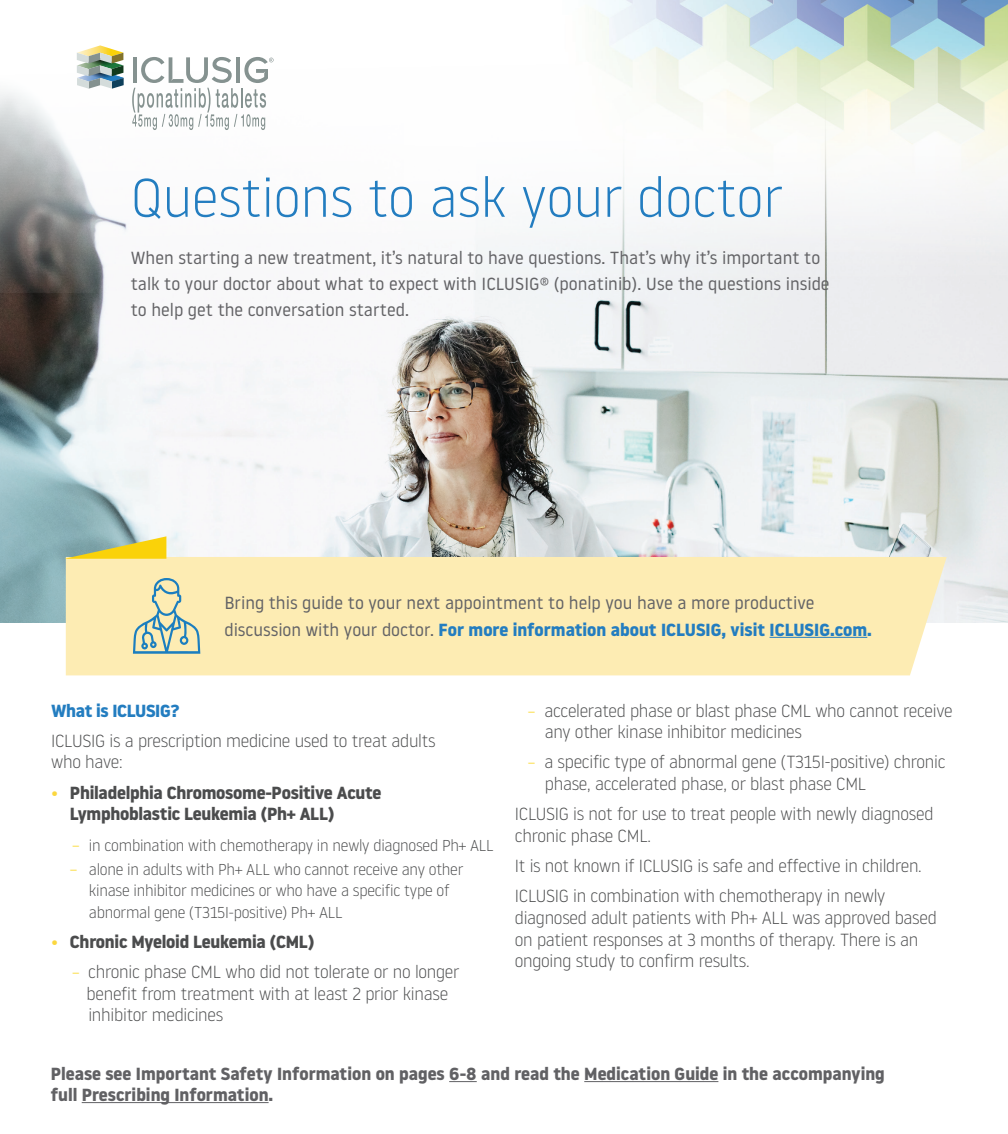
<style>
.page{position:relative;width:1008px;height:1134px;background:#fff}
.page>*{position:absolute;margin:0;border:0;box-sizing:border-box;transform-origin:0 0}
.t1{font:300 54.25px "Noway";color:#237dc0}
.Estilo_de_parágrafo_1{font:300 17.5px/21.5px "Noway";letter-spacing:-.015em;color:#4b4c4d}
.body{font:17.5px/26.2px "Noway";color:#636366}
.t2{font:700 17.5px/21px "Noway";color:#616164}
.t3{font:700 17.5px/21.5px "Noway";letter-spacing:-.015em;color:#4b4c4d}
.Estilo_de_parágrafo_1-2{font:700 17.5px "Noway";letter-spacing:-.02em;color:#237dc0}
.Indent_Bullet_1{font:300 15.75px/21.5px "Noway";letter-spacing:-.015em;color:#4b4c4d}
.s1{font-weight:700;color:#237dc0}
.s2{color:#fbd73f}
.s3{color:#fad209}
.s4{font-size:15.75px;color:#fad209}
</style>
<div class="page">
<img style="left:0;top:292px;width:1008px;height:331px">
<svg style="left:0;top:91px;width:1008px;height:201px"></svg>
<div style="left:66px;top:557px;width:881px;height:118px;background:#fdecb3"></div>
<hr style="left:770px;top:637px;width:97px;height:1px;background:#237dc0">
<svg style="left:63px;top:536px;width:103px;height:23px;background:#c2c062"></svg>
<svg style="left:132px;top:57px;width:142px;height:73px"></svg>
<svg style="left:77px;top:45px;width:47px;height:44px"></svg>
<svg style="left:449px;top:1081px;width:28px;height:1px"></svg>
<hr style="left:584px;top:1081px;width:134px;height:1px;background:#616164">
<hr style="left:82px;top:1102px;width:187px;height:1px;background:#616164">
<svg style="left:133px;top:578px;width:67px;height:76px;background:#c9d2b5"></svg>
<img style="left:405px;top:0;width:603px;height:252px">
<p class="t1" style="left:131px;top:161px;width:654px">Questions to ask your doctor</p>
<p class="body" style="left:131px;top:244px;width:691px">When starting a new treatment, it’s natural to have questions. That’s why it’s important to</p>
<p class="body" style="left:131px;top:270px;width:700px">talk to your doctor about what to expect with ICLUSIG® (ponatinib). Use the questions inside</p>
<p class="body" style="left:131px;top:296px;width:280px">to help get the conversation started.</p>
<p class="body" style="left:224px;top:589px;width:649px">Bring this guide to your next appointment to help you have a more productive discussion with your doctor. <span class="s1">For more information about ICLUSIG, visit ICLUSIG.com.</span></p>
<p class="Estilo_de_parágrafo_1-2" style="left:51px;top:700px;width:130px">What is ICLUSIG?</p>
<p class="Estilo_de_parágrafo_1" style="left:51px;top:729px;width:386px">ICLUSIG is a prescription medicine used to treat adults who have:</p>
<p class="t3" style="left:70px;top:782px;width:313px;text-indent:-19px"><span class="s2">•</span> Philadelphia Chromosome-Positive Acute<br>Lymphoblastic Leukemia (Ph+ ALL)</p>
<p class="Indent_Bullet_1" style="left:72px;top:834px;width:423px"><span class="s3">–</span> in combination with chemotherapy in newly diagnosed Ph+ ALL</p>
<p class="Indent_Bullet_1" style="left:89px;top:858px;width:376px;text-indent:-19px"><span class="s3">–</span> alone in adults with Ph+ ALL who cannot receive any other kinase inhibitor medicines or who have a specific type of abnormal gene (T315I-positive) Ph+ ALL</p>
<p class="t3" style="left:51px;top:931px;width:265px"><span class="s2">•</span> Chronic Myeloid Leukemia (CML)</p>
<p class="Estilo_de_parágrafo_1" style="left:87px;top:961px;width:374px;text-indent:-15px"><span class="s4">–</span> chronic phase CML who did not tolerate or no longer benefit from treatment with at least 2 prior kinase inhibitor medicines</p>
<p class="Estilo_de_parágrafo_1" style="left:545px;top:699px;width:409px;text-indent:-17px"><span class="s4">–</span> accelerated phase or blast phase CML who cannot receive any other kinase inhibitor medicines</p>
<p class="Estilo_de_parágrafo_1" style="left:545px;top:751px;width:402px;text-indent:-17px"><span class="s4">–</span> a specific type of abnormal gene (T315I-positive) chronic phase, accelerated phase, or blast phase CML</p>
<p class="Estilo_de_parágrafo_1" style="left:515px;top:802px;width:420px">ICLUSIG is not for use to treat people with newly diagnosed chronic phase CML.</p>
<p class="Estilo_de_parágrafo_1" style="left:515px;top:854px;width:409px">It is not known if ICLUSIG is safe and effective in children.</p>
<p class="Estilo_de_parágrafo_1" style="left:515px;top:885px;width:423px">ICLUSIG in combination with chemotherapy in newly diagnosed adult patients with Ph+ ALL was approved based on patient responses at 3 months of therapy. There is an ongoing study to confirm results.</p>
<p class="t2" style="left:51px;top:1063px;width:836px">Please see Important Safety Information on pages 6-8 and read the Medication Guide in the accompanying full Prescribing Information.</p>
</div>
